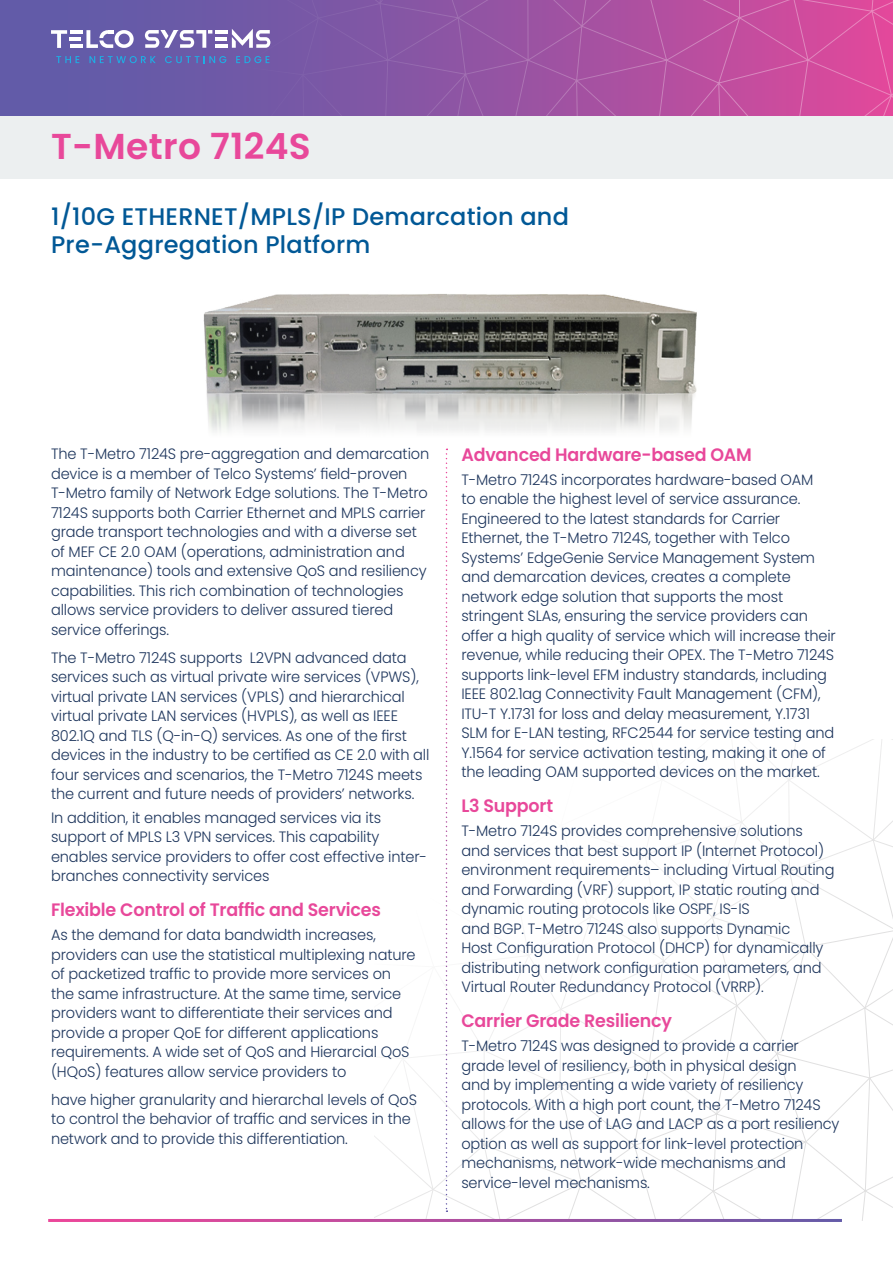
<style>
.page{position:relative;width:893px;height:1263px;background:#fff}
.page>*{position:absolute;margin:0;border:0;box-sizing:border-box;transform-origin:0 0}
.t1{font:600 36px "Poppins";letter-spacing:.01em;color:#e8489a}
.t2{font:500 24px/28.5px "Poppins";letter-spacing:.01em;color:#015896}
.t3{font:600 18px "Poppins";letter-spacing:-.01em;color:#e8489a}
.t4{font:300 15px/19.5px "Poppins";letter-spacing:-.01em;color:#1e365d}
</style>
<div class="page">
<div style="left:0;top:0;width:893px;height:117px;background:#655ba8"></div>
<svg style="left:233px;top:85px;width:660px;height:31px;background:#a352a1"></svg>
<svg style="left:392px;top:742px;width:54px;height:477px"></svg>
<svg style="left:544px;top:869px;width:89px;height:350px"></svg>
<svg style="left:633px;top:852px;width:11px;height:367px"></svg>
<svg style="left:644px;top:803px;width:67px;height:416px"></svg>
<svg style="left:711px;top:806px;width:22px;height:413px"></svg>
<svg style="left:733px;top:764px;width:42px;height:455px"></svg>
<svg style="left:775px;top:766px;width:15px;height:393px"></svg>
<svg style="left:790px;top:743px;width:65px;height:476px"></svg>
<svg style="left:855px;top:740px;width:38px;height:480px"></svg>
<svg style="left:446px;top:467px;width:84px;height:753px"></svg>
<svg style="left:222px;top:0;width:671px;height:85px;background:#a353a2"></svg>
<svg style="left:56px;top:56px;width:23px;height:7px"></svg>
<svg style="left:89px;top:56px;width:67px;height:7px"></svg>
<svg style="left:165px;top:56px;width:61px;height:7px"></svg>
<svg style="left:236px;top:56px;width:33px;height:7px"></svg>
<svg style="left:232px;top:29px;width:38px;height:19px"></svg>
<svg style="left:51px;top:30px;width:16px;height:18px"></svg>
<svg style="left:145px;top:30px;width:67px;height:18px"></svg>
<hr style="left:70px;top:30px;width:13px;height:4px;background:#fff">
<hr style="left:70px;top:37px;width:11px;height:4px;background:#fff">
<hr style="left:70px;top:44px;width:13px;height:4px;background:#fff">
<hr style="left:215px;top:30px;width:13px;height:4px;background:#fff">
<hr style="left:215px;top:37px;width:11px;height:4px;background:#fff">
<hr style="left:215px;top:44px;width:13px;height:4px;background:#fff">
<svg style="left:86px;top:30px;width:48px;height:18px"></svg>
<div style="left:0;top:116px;width:893px;height:63px;background:#eceff0"></div>
<img style="left:203px;top:294px;width:494px;height:170px">
<p class="t1" style="left:51px;top:126px;width:261px">T-Metro 7124S</p>
<p class="t2" style="left:51px;top:202px;width:519px">1/10G ETHERNET/MPLS/IP Demarcation and<br>Pre-Aggregation Platform</p>
<p class="t4" style="left:51px;top:444px;width:380px">The T-Metro 7124S pre-aggregation and demarcation device is a member of Telco Systems’ field-proven T-Metro family of Network Edge solutions. The T-Metro 7124S supports both Carrier Ethernet and MPLS carrier grade transport technologies and with a diverse set of MEF CE 2.0 OAM (operations, administration and maintenance) tools and extensive QoS and resiliency capabilities. This rich combination of technologies allows service providers to deliver assured tiered service offerings.</p>
<p class="t4" style="left:51px;top:648px;width:380px">The T-Metro 7124S supports L2VPN advanced data services such as virtual private wire services (VPWS), virtual private LAN services (VPLS) and hierarchical virtual private LAN services (HVPLS), as well as IEEE 802.1Q and TLS (Q-in-Q) services. As one of the first devices in the industry to be certified as CE 2.0 with all four services and scenarios, the T-Metro 7124S meets the current and future needs of providers’ networks.</p>
<p class="t4" style="left:51px;top:808px;width:377px">In addition, it enables managed services via its support of MPLS L3 VPN services. This capability enables service providers to offer cost effective inter&shy;branches connectivity services</p>
<p class="t3" style="left:51px;top:900px;width:332px">Flexible Control of Traffic and Services</p>
<p class="t4" style="left:51px;top:925px;width:366px">As the demand for data bandwidth increases, providers can use the statistical multiplexing nature of packetized traffic to provide more services on the same infrastructure. At the same time, service providers want to differentiate their services and provide a proper QoE for different applications requirements. A wide set of QoS and Hierarcial QoS (HQoS) features allow service providers to</p>
<p class="t4" style="left:51px;top:1090px;width:368px">have higher granularity and hierarchal levels of QoS to control the behavior of traffic and services in the network and to provide this differentiation.</p>
<p class="t3" style="left:461px;top:444px;width:292px">Advanced Hardware-based OAM</p>
<p class="t4" style="left:461px;top:470px;width:376px">T-Metro 7124S incorporates hardware-based OAM<br>to enable the highest level of service assurance.<br>Engineered to the latest standards for Carrier Ethernet, the T-Metro 7124S, together with Telco Systems’ EdgeGenie Service Management System and demarcation devices, creates a complete network edge solution that supports the most stringent SLAs, ensuring the service providers can offer a high quality of service which will increase their revenue, while reducing their OPEX. The T-Metro 7124S supports link-level EFM industry standards, including IEEE 802.1ag Connectivity Fault Management (CFM), ITU-T Y.1731 for loss and delay measurement, Y.1731<br>SLM for E-LAN testing, RFC2544 for service testing and Y.1564 for service activation testing, making it one of the leading OAM supported devices on the market.</p>
<p class="t3" style="left:461px;top:796px;width:93px">L3 Support</p>
<p class="t4" style="left:461px;top:821px;width:375px">T-Metro 7124S provides comprehensive solutions and services that best support IP (Internet Protocol) environment requirements– including Virtual Routing and Forwarding (VRF) support, IP static routing and dynamic routing protocols like OSPF, IS-IS<br>and BGP. T-Metro 7124S also supports Dynamic<br>Host Configuration Protocol (DHCP) for dynamically distributing network configuration parameters, and Virtual Router Redundancy Protocol (VRRP).</p>
<p class="t3" style="left:461px;top:1010px;width:212px">Carrier Grade Resiliency</p>
<p class="t4" style="left:461px;top:1036px;width:380px">T-Metro 7124S was designed to provide a carrier grade level of resiliency, both in physical design<br>and by implementing a wide variety of resiliency protocols. With a high port count, the T-Metro 7124S allows for the use of LAG and LACP as a port resiliency option as well as support for link-level protection mechanisms, network-wide mechanisms and service-level mechanisms.</p>
</div>
